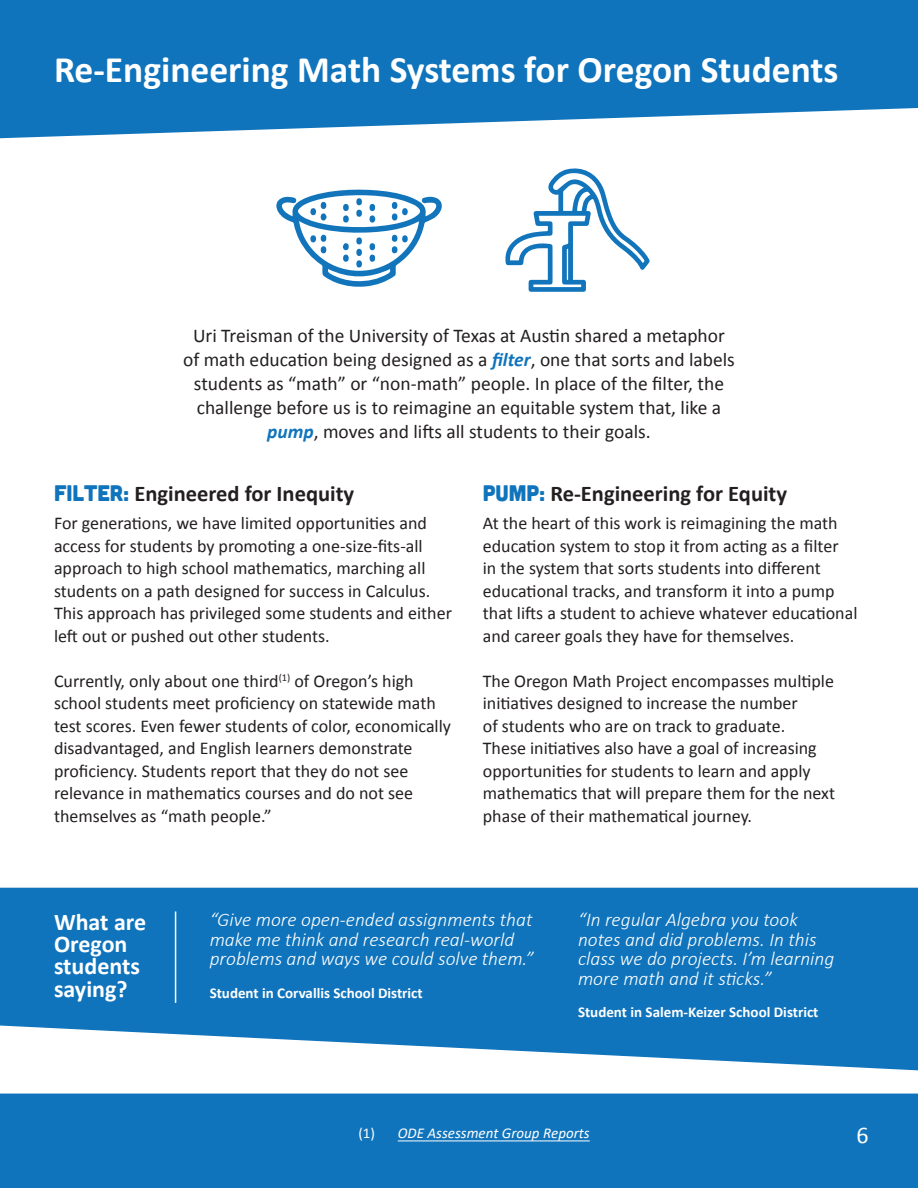
<style>
.page{position:relative;width:918px;height:1188px;background:#fff}
.page>*{position:absolute;margin:0;border:0;box-sizing:border-box;transform-origin:0 0}
.t1{font:700 37.5px "Calibri";color:#fff}
.t2{font:700 24px/22.5px "Calibri";color:#fff}
.t3{font:24px "Calibri";color:#fff}
.t4{font:700 22.5px "Calibri";color:#231f20}
.t5{font:19.5px/24px "Calibri";color:#231f20;text-align:center}
.t6{font:italic 300 19.5px/19.5px "Calibri";color:#fff}
.t7{font:18px/22.5px "Calibri";color:#231f20}
.t8{font:700 15px "Calibri";color:#fff}
.t9{font:italic 15px "Calibri";color:#fff}
.s1{font-weight:700;font-style:italic;color:#1074bc}
.s2{font-family:"Cubano";font-weight:400;color:#1074bc}
.s3{font-style:normal}
</style>
<div class="page">
<svg style="left:0;top:887px;width:918px;height:184px;background:#2e86c4"></svg>
<svg style="left:0;top:0;width:918px;height:138px;background:#2982c3"></svg>
<div style="left:0;top:1093px;width:918px;height:95px;background:#1074bc"></div>
<hr style="left:175px;top:912px;width:1px;height:91px;background:#fff">
<svg style="left:505px;top:168px;width:145px;height:124px"></svg>
<svg style="left:276px;top:189px;width:166px;height:98px"></svg>
<hr style="left:398px;top:1140px;width:192px;height:1px;background:#fff">
<h1 class="t1" style="left:54px;top:43px;width:786px">Re-Engineering Math Systems for Oregon Students</h1>
<p class="t5" style="left:183px;top:323px;width:553px">Uri Treisman of the University of Texas at Austin shared a metaphor of math education being designed as a <span class="s1">filter</span>, one that sorts and labels students as “math” or “non-math” people. In place of the filter, the challenge before us is to reimagine an equitable system that, like a <span class="s1">pump</span>, moves and lifts all students to their goals.</p>
<h2 class="t4" style="left:54px;top:478px;width:302px"><span class="s2">FILTER:</span> Engineered for Inequity</h2>
<p class="t7" style="left:54px;top:512px;width:399px">For generations, we have limited opportunities and access for students by promoting a one-size-fits-all approach to high school mathematics, marching all students on a path designed for success in Calculus.<br>This approach has privileged some students and either left out or pushed out other students.</p>
<p class="t7" style="left:54px;top:669px;width:399px">Currently, only about one third<sup>(1)</sup> of Oregon’s high school students meet proficiency on statewide math test scores. Even fewer students of color, economically disadvantaged, and English learners demonstrate proficiency. Students report that they do not see relevance in mathematics courses and do not see themselves as “math people.”</p>
<h2 class="t4" style="left:483px;top:478px;width:306px"><span class="s2">PUMP:</span> Re-Engineering for Equity</h2>
<p class="t7" style="left:483px;top:512px;width:376px">At the heart of this work is reimagining the math education system to stop it from acting as a filter<br>in the system that sorts students into different educational tracks, and transform it into a pump that lifts a student to achieve whatever educational and career goals they have for themselves.</p>
<p class="t7" style="left:483px;top:669px;width:354px">The Oregon Math Project encompasses multiple initiatives designed to increase the number<br>of students who are on track to graduate.<br>These initiatives also have a goal of increasing opportunities for students to learn and apply mathematics that will prepare them for the next phase of their mathematical journey.</p>
<h3 class="t2" style="left:54px;top:909px;width:94px">What are<br>Oregon students saying?</h3>
<p class="t6" style="left:210px;top:910px;width:324px">“Give more open-ended assignments that</p>
<p class="t6" style="left:578px;top:910px;width:221px">“In regular Algebra you took</p>
<p class="t6" style="left:210px;top:929px;width:306px">make me think and research real-world</p>
<p class="t6" style="left:578px;top:929px;width:240px">notes and did problems. In this</p>
<p class="t6" style="left:210px;top:949px;width:326px">problems and ways we could solve them.”</p>
<p class="t6" style="left:578px;top:949px;width:258px">class we do projects. I’m learning more math and it sticks.”</p>
<p class="t8" style="left:210px;top:982px;width:215px">Student in Corvallis School District</p>
<p class="t8" style="left:578px;top:1001px;width:242px">Student in Salem-Keizer School District</p>
<p class="t9" style="left:358px;top:1122px;width:233px"><span class="s3">(1)</span> ODE Assessment Group Reports</p>
<h1 class="t3" style="left:857px;top:1118px;width:14px">6</h1>
</div>
